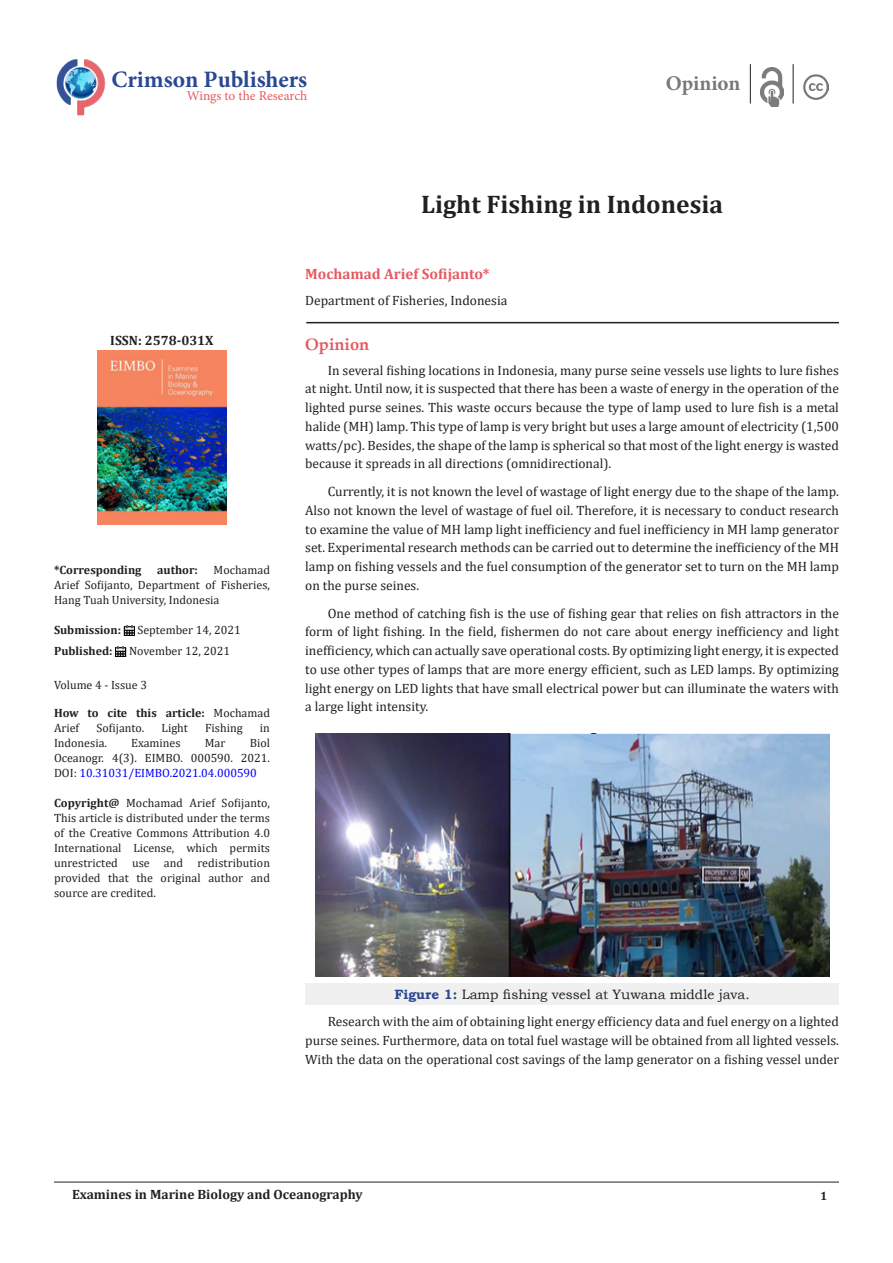
<style>
.page{position:relative;width:893px;height:1263px;background:#fff}
.page>*{position:absolute;margin:0;border:0;box-sizing:border-box;transform-origin:0 0}
.t1{font:700 25.5px "Cambria";color:#231f20}
.t2{font:700 23.55px "Minion Pro";color:#2a4791}
.t3{font:700 21px "Minion Pro";color:#76787b}
.t4{font:700 16.5px "Book Antiqua";color:#e65960}
.t5{font:700 15px "Cambria";color:#e65960}
.t6{font:13.5px/18.8px "Cambria";color:#231f20;text-align:justify}
.t7{font:700 13.5px "Cambria";color:#231f20}
.t8{font:13.5px "Bookman Old Style";color:#231f20}
.t9{font:13.5px "Minion Pro";color:#e65960}
.t10{font:12px/15px "Cambria";color:#231f20;text-align:justify}
.t11{font:700 12px/15px "Cambria";color:#231f20}
.s1{font-weight:400}
.s2{color:#00f}
.s3{font-weight:700}
.s4{font-weight:700;color:#2a4791}
</style>
<div class="page">
<hr style="left:54px;top:1182px;width:785px;height:1px;background:#231f20">
<div style="left:305px;top:983px;width:534px;height:21px;background:#f0f0f0"></div>
<img style="left:315px;top:733px;width:515px;height:244px">
<img style="left:56px;top:59px;width:50px;height:57px">
<hr style="left:750px;top:64px;width:1px;height:40px;background:#231f20">
<img style="left:760px;top:67px;width:23px;height:40px">
<hr style="left:793px;top:64px;width:1px;height:40px;background:#231f20">
<img style="left:803px;top:74px;width:26px;height:26px">
<hr style="left:306px;top:322px;width:533px;height:1px;background:#231f20">
<svg style="left:124px;top:625px;width:11px;height:11px"></svg>
<svg style="left:115px;top:646px;width:11px;height:11px"></svg>
<img style="left:97px;top:351px;width:130px;height:173px">
<p class="t2" style="left:111px;top:63px;width:197px">Crimson Publishers</p>
<p class="t9" style="left:187px;top:87px;width:122px">Wings to the Research</p>
<p class="t3" style="left:666px;top:69px;width:76px">Opinion</p>
<p class="t1" style="left:421px;top:187px;width:303px">Light Fishing in Indonesia</p>
<p class="t7" style="left:110px;top:331px;width:105px">ISSN: 2578-031X</p>
<p class="t10" style="left:54px;top:562px;width:218px;text-indent:160px">Mochamad Arief Sofijanto, Department of Fisheries, Hang Tuah University, Indonesia</p>
<p class="t11" style="left:54px;top:622px;width:69px">Submission:</p>
<p class="t10" style="left:137px;top:622px;width:105px">September 14, 2021</p>
<p class="t11" style="left:54px;top:643px;width:60px">Published:</p>
<p class="t10" style="left:129px;top:643px;width:103px">November 12, 2021</p>
<p class="t10" style="left:54px;top:677px;width:95px">Volume 4 - Issue 3</p>
<p class="t11" style="left:54px;top:705px;width:217px">How to cite this article: <span class="s1">Mochamad<br>Arief</span></p>
<p class="t11" style="left:54px;top:562px;width:89px">*Corresponding</p>
<p class="t11" style="left:157px;top:562px;width:42px">author:</p>
<p class="t10" style="left:97px;top:721px;width:49px">Sofijanto.</p>
<p class="t10" style="left:162px;top:721px;width:28px">Light</p>
<p class="t10" style="left:205px;top:721px;width:39px">Fishing</p>
<p class="t10" style="left:260px;top:721px;width:12px">in</p>
<p class="t10" style="left:54px;top:736px;width:54px">Indonesia.</p>
<p class="t10" style="left:131px;top:736px;width:51px">Examines</p>
<p class="t10" style="left:205px;top:736px;width:22px">Mar</p>
<p class="t10" style="left:54px;top:736px;width:218px;text-indent:196px">Biol Oceanogr. 4(3). EIMBO. 000590. 2021.<br>DOI: <span class="s2">10.31031/EIMBO.2021.04.000590</span></p>
<p class="t10" style="left:54px;top:796px;width:218px"><span class="s3">Copyright@</span> Mochamad Arief Sofijanto, This article is distributed under the terms of the Creative Commons Attribution 4.0<br>International License, which permits unrestricted use and redistribution provided that the original author and source are credited.</p>
<p class="t5" style="left:305px;top:264px;width:186px">Mochamad Arief Sofijanto*</p>
<p class="t6" style="left:305px;top:290px;width:204px">Department of Fisheries, Indonesia</p>
<p class="t4" style="left:305px;top:333px;width:66px">Opinion</p>
<p class="t6" style="left:305px;top:361px;width:535px;text-indent:22px">In several fishing locations in Indonesia, many purse seine vessels use lights to lure fishes at night. Until now, it is suspected that there has been a waste of energy in the operation of the lighted purse seines. This waste occurs because the type of lamp used to lure fish is a metal halide (MH) lamp. This type of lamp is very bright but uses a large amount of electricity (1,500 watts/pc). Besides, the shape of the lamp is spherical so that most of the light energy is wasted because it spreads in all directions (omnidirectional).</p>
<p class="t6" style="left:305px;top:482px;width:535px;text-indent:22px">Currently, it is not known the level of wastage of light energy due to the shape of the lamp.<br>Also not known the level of wastage of fuel oil. Therefore, it is necessary to conduct research to examine the value of MH lamp light inefficiency and fuel inefficiency in MH lamp generator set. Experimental research methods can be carried out to determine the inefficiency of the MH lamp on fishing vessels and the fuel consumption of the generator set to turn on the MH lamp on the purse seines.</p>
<p class="t6" style="left:305px;top:604px;width:535px;text-indent:22px">One method of catching fish is the use of fishing gear that relies on fish attractors in the form of light fishing. In the field, fishermen do not care about energy inefficiency and light inefficiency, which can actually save operational costs. By optimizing light energy, it is expected to use other types of lamps that are more energy efficient, such as LED lamps. By optimizing light energy on LED lights that have small electrical power but can illuminate the waters with a large light intensity.</p>
<p class="t8" style="left:394px;top:985px;width:357px"><span class="s4">Figure 1:</span> Lamp fishing vessel at Yuwana middle java.</p>
<p class="t6" style="left:305px;top:1012px;width:535px;text-indent:22px">Research with the aim of obtaining light energy efficiency data and fuel energy on a lighted purse seines. Furthermore, data on total fuel wastage will be obtained from all lighted vessels.<br>With the data on the operational cost savings of the lamp generator on a fishing vessel under</p>
<p class="t7" style="left:72px;top:1185px;width:292px">Examines in Marine Biology and Oceanography</p>
<p class="t11" style="left:820px;top:1188px;width:9px">1</p>
</div>
